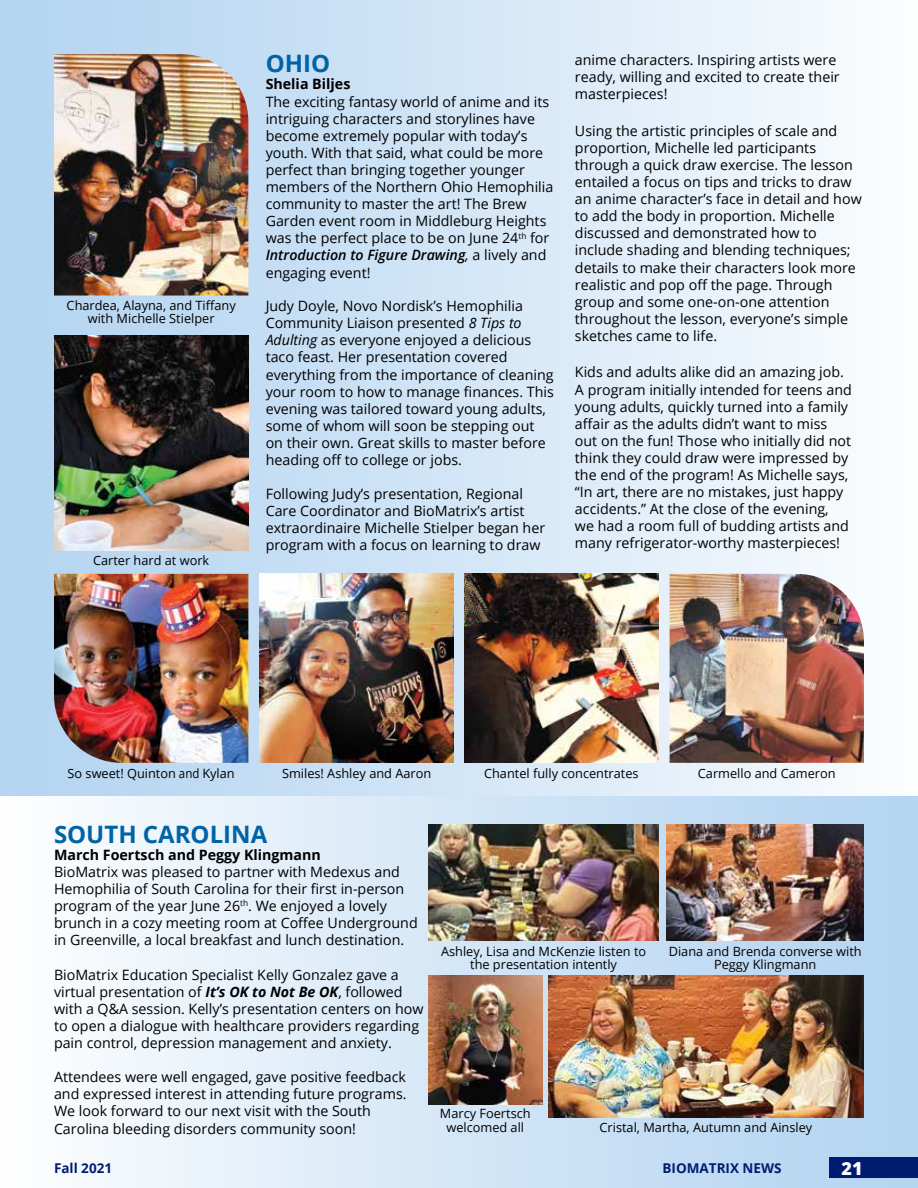
<style>
.page{position:relative;width:918px;height:1188px;background:#fff}
.page>*{position:absolute;margin:0;border:0;box-sizing:border-box;transform-origin:0 0}
.t1{font:700 24px "Open Sans";color:#0063a6}
.t2{font:800 18px "Open Sans";color:#fff}
.t3{font:14.25px/17.1px "Open Sans";color:#000}
.t4{font:700 14.25px "Open Sans";color:#000}
.t5{font:700 13.5px "Open Sans";color:#001c71}
.t6{font:12.75px/13.5px "Open Sans";color:#000;text-align:center}
.s1{font-weight:600;font-style:italic}
.s2{font-style:italic}
.s3{font-weight:700;font-style:italic}
</style>
<div class="page">
<div style="left:0;top:796px;width:918px;height:392px;background:linear-gradient(to right,#fbfcfd,#b0d1ef)"></div>
<div style="left:0;top:0;width:918px;height:796px;background:linear-gradient(to right,#afd1f0,#fafcfe)"></div>
<div style="left:829px;top:1158px;width:89px;height:20px;background:#001c71"></div>
<img style="left:54px;top:54px;width:194px;height:242px">
<img style="left:259px;top:574px;width:195px;height:189px">
<img style="left:670px;top:574px;width:194px;height:189px">
<img style="left:464px;top:574px;width:195px;height:189px">
<img style="left:54px;top:574px;width:194px;height:189px">
<img style="left:54px;top:336px;width:194px;height:215px">
<img style="left:548px;top:975px;width:316px;height:143px">
<img style="left:666px;top:824px;width:198px;height:117px">
<img style="left:429px;top:975px;width:113px;height:129px">
<img style="left:429px;top:824px;width:229px;height:117px">
<p class="t6" style="left:67px;top:298px;width:171px">Chardea, Alayna, and Tiffany with Michelle Stielper</p>
<p class="t6" style="left:93px;top:553px;width:118px">Carter hard at work</p>
<h1 class="t1" style="left:266px;top:47px;width:66px">OHIO</h1>
<p class="t4" style="left:266px;top:74px;width:86px">Shelia Biljes</p>
<p class="t3" style="left:266px;top:92px;width:289px">The exciting fantasy world of anime and its intriguing characters and storylines have become extremely popular with today’s youth. With that said, what could be more perfect than bringing together younger members of the Northern Ohio Hemophilia community to master the art! The Brew Garden event room in Middleburg Heights was the perfect place to be on June 24<sup>th</sup> for <span class="s1">Introduction to Figure Drawing</span><span class="s2">,</span> a lively and engaging event!</p>
<p class="t3" style="left:266px;top:297px;width:290px">Judy Doyle, Novo Nordisk’s Hemophilia Community Liaison presented <span class="s2">8 Tips to Adulting</span> as everyone enjoyed a delicious taco feast. Her presentation covered everything from the importance of cleaning your room to how to manage finances. This evening was tailored toward young adults, some of whom will soon be stepping out on their own. Great skills to master before heading off to college or jobs.</p>
<p class="t3" style="left:266px;top:485px;width:281px">Following Judy’s presentation, Regional Care Coordinator and BioMatrix’s artist extraordinaire Michelle Stielper began her program with a focus on learning to draw</p>
<p class="t3" style="left:575px;top:51px;width:266px">anime characters. Inspiring artists were ready, willing and excited to create their masterpieces!</p>
<p class="t3" style="left:575px;top:122px;width:288px">Using the artistic principles of scale and proportion, Michelle led participants through a quick draw exercise. The lesson entailed a focus on tips and tricks to draw an anime character’s face in detail and how to add the body in proportion. Michelle discussed and demonstrated how to include shading and blending techniques; details to make their characters look more realistic and pop off the page. Through group and some one-on-one attention throughout the lesson, everyone’s simple sketches came to life.</p>
<p class="t3" style="left:575px;top:363px;width:278px">Kids and adults alike did an amazing job.<br>A program initially intended for teens and young adults, quickly turned into a family affair as the adults didn’t want to miss out on the fun! Those who initially did not think they could draw were impressed by the end of the program! As Michelle says, “In art, there are no mistakes, just happy accidents.” At the close of the evening,<br>we had a room full of budding artists and many refrigerator-worthy masterpieces!</p>
<p class="t6" style="left:68px;top:766px;width:169px">So sweet! Quinton and Kylan</p>
<p class="t6" style="left:282px;top:766px;width:151px">Smiles! Ashley and Aaron</p>
<p class="t6" style="left:484px;top:766px;width:156px">Chantel fully concentrates</p>
<p class="t6" style="left:698px;top:766px;width:139px">Carmello and Cameron</p>
<h1 class="t1" style="left:54px;top:817px;width:215px">SOUTH CAROLINA</h1>
<p class="t4" style="left:54px;top:845px;width:268px">March Foertsch and Peggy Klingmann</p>
<p class="t3" style="left:54px;top:863px;width:365px">BioMatrix was pleased to partner with Medexus and Hemophilia of South Carolina for their first in-person program of the year June 26<sup>th</sup>. We enjoyed a lovely brunch in a cozy meeting room at Coffee Underground in Greenville, a local breakfast and lunch destination.</p>
<p class="t3" style="left:54px;top:966px;width:371px">BioMatrix Education Specialist Kelly Gonzalez gave a virtual presentation of <span class="s3">It’s OK to Not Be OK</span>, followed with a Q&amp;A session. Kelly’s presentation centers on how to open a dialogue with healthcare providers regarding pain control, depression management and anxiety.</p>
<p class="t3" style="left:54px;top:1068px;width:354px">Attendees were well engaged, gave positive feedback and expressed interest in attending future programs.<br>We look forward to our next visit with the South Carolina bleeding disorders community soon!</p>
<p class="t6" style="left:441px;top:944px;width:207px">Ashley, Lisa and McKenzie listen to the presentation intently</p>
<p class="t6" style="left:669px;top:944px;width:194px">Diana and Brenda converse with<br>Peggy Klingmann</p>
<p class="t6" style="left:440px;top:1107px;width:92px">Marcy Foertsch welcomed all</p>
<p class="t6" style="left:600px;top:1120px;width:214px">Cristal, Martha, Autumn and Ainsley</p>
<p class="t5" style="left:54px;top:1158px;width:60px">Fall 2021</p>
<p class="t5" style="left:663px;top:1158px;width:121px">BIOMATRIX NEWS</p>
<p class="t2" style="left:842px;top:1154px;width:23px">21</p>
</div>
